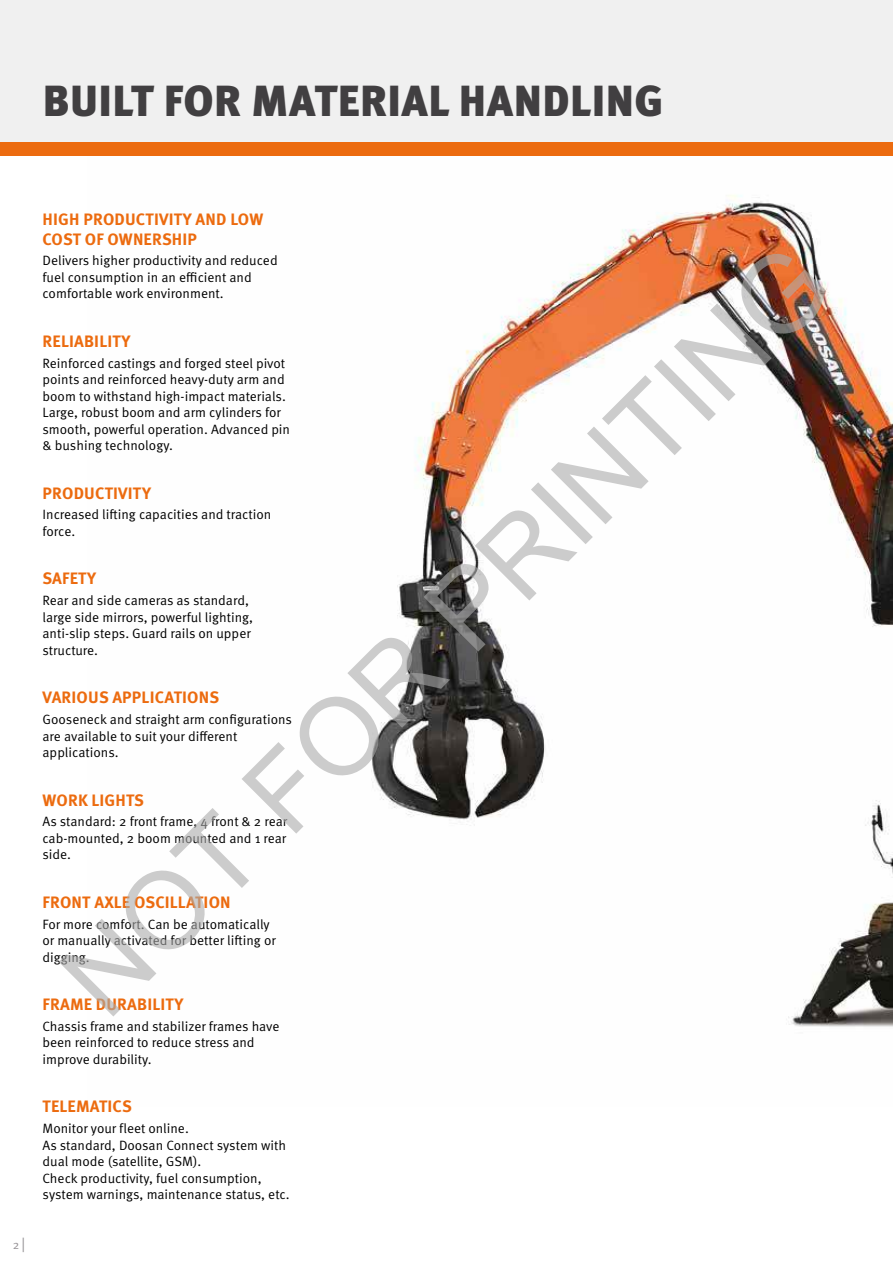
<style>
.page{position:relative;width:893px;height:1263px;background:#fff}
.page>*{position:absolute;margin:0;border:0;box-sizing:border-box;transform-origin:0 0}
.t1{font:108px "Arial";color:rgb(171 171 171/.6)}
.t2{font:900 43.5px "Meta Pro";letter-spacing:.01em;color:#413f41}
.t3{font:700 16.5px/19.5px "Meta Pro";letter-spacing:.01em;color:#ec6b0f}
.t4{font:13.5px/16.5px "Meta Pro Norm";color:#000}
.t5{font:12px "Meta Pro Norm";color:#969296}
.s1{font-size:15px}
</style>
<div class="page">
<img style="left:371px;top:195px;width:522px;height:832px">
<div style="left:0;top:141px;width:893px;height:15px;background:#ec6b0f"></div>
<div style="left:0;top:0;width:893px;height:141px;background:#f0f0f0"></div>
<h2 class="t2" style="left:43px;top:82px;width:622px">BUILT FOR MATERIAL HANDLING</h2>
<p class="t5" style="left:13px;top:1239px;width:14px">2 <span class="s1">|</span></p>
<p class="t3" style="left:43px;top:210px;width:222px">HIGH PRODUCTIVITY AND LOW<br>COST OF OWNERSHIP</p>
<p class="t4" style="left:43px;top:253px;width:237px">Delivers higher productivity and reduced fuel consumption in an efficient and comfortable work environment.</p>
<p class="t3" style="left:43px;top:332px;width:89px">RELIABILITY</p>
<p class="t4" style="left:43px;top:356px;width:249px">Reinforced castings and forged steel pivot points and reinforced heavy-duty arm and boom to withstand high-impact materials.<br>Large, robust boom and arm cylinders for smooth, powerful operation. Advanced pin &amp; bushing technology.</p>
<h1 class="t1" style="left:37px;top:951px;width:1033px;rotate:-45deg">NOT FOR PRINTING</h1>
<p class="t3" style="left:43px;top:484px;width:110px">PRODUCTIVITY</p>
<p class="t4" style="left:43px;top:507px;width:230px">Increased lifting capacities and traction force.</p>
<p class="t3" style="left:43px;top:570px;width:55px">SAFETY</p>
<p class="t4" style="left:43px;top:593px;width:212px">Rear and side cameras as standard, large side mirrors, powerful lighting, anti-slip steps. Guard rails on upper structure.</p>
<p class="t3" style="left:43px;top:688px;width:178px">VARIOUS APPLICATIONS</p>
<p class="t4" style="left:43px;top:712px;width:251px">Gooseneck and straight arm configurations are available to suit your different applications.</p>
<p class="t3" style="left:43px;top:791px;width:103px">WORK LIGHTS</p>
<p class="t4" style="left:43px;top:814px;width:246px;text-align:justify">As standard: 2 front frame, 4 front &amp; 2 rear cab-mounted, 2 boom mounted and 1 rear side.</p>
<p class="t3" style="left:43px;top:893px;width:190px">FRONT AXLE OSCILLATION</p>
<p class="t4" style="left:43px;top:916px;width:235px">For more comfort. Can be automatically or manually activated for better lifting or digging.</p>
<p class="t3" style="left:43px;top:995px;width:142px">FRAME DURABILITY</p>
<p class="t4" style="left:43px;top:1019px;width:239px">Chassis frame and stabilizer frames have been reinforced to reduce stress and improve durability.</p>
<p class="t3" style="left:43px;top:1098px;width:91px">TELEMATICS</p>
<p class="t4" style="left:43px;top:1121px;width:249px">Monitor your fleet online.<br>As standard, Doosan Connect system with dual mode (satellite, GSM).<br>Check productivity, fuel consumption, system warnings, maintenance status, etc.</p>
</div>
